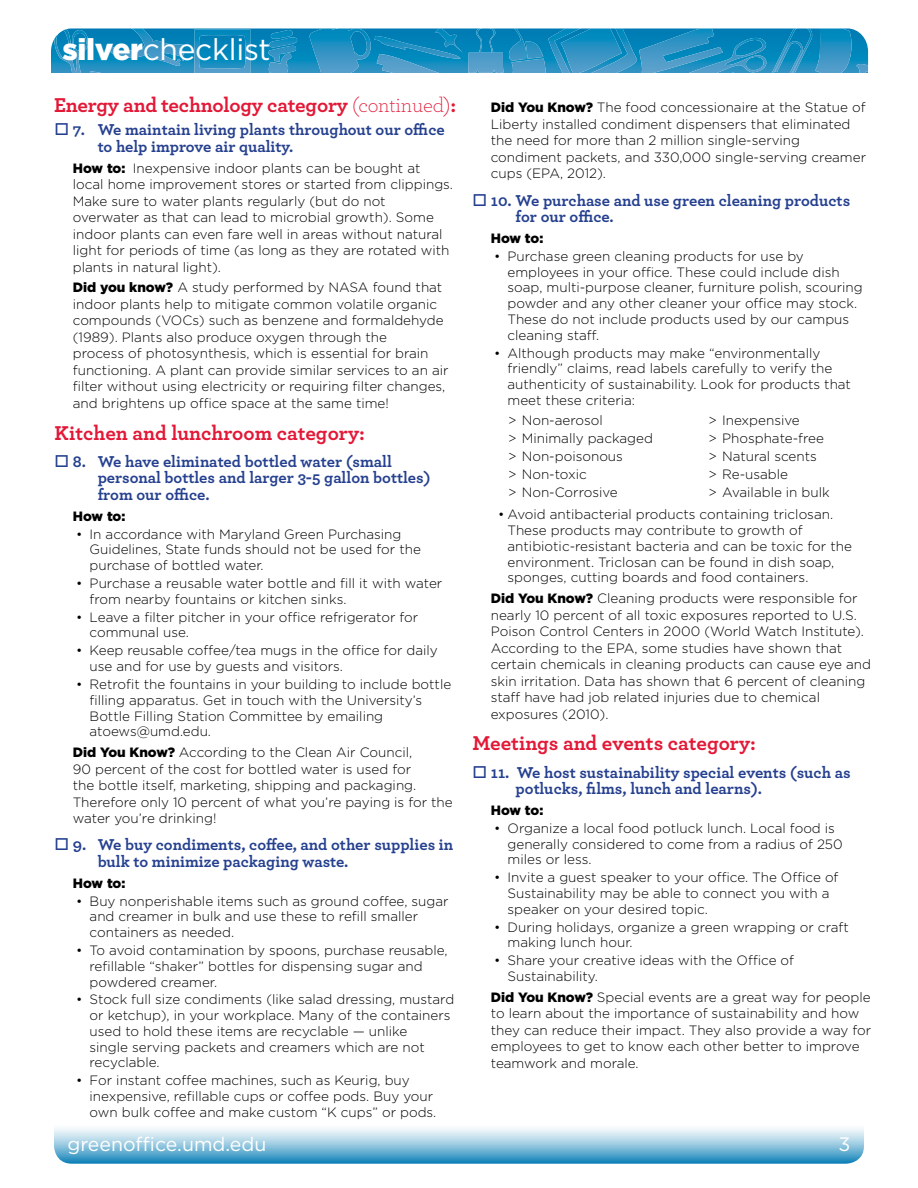
<style>
.page{position:relative;width:918px;height:1188px;background:#fff}
.page>*{position:absolute;margin:0;border:0;box-sizing:border-box;transform-origin:0 0}
.t1{font:30px "Gotham";letter-spacing:-.01em;color:#fff}
.t2{font:700 21px "Archer";letter-spacing:-.005em;color:#e31837}
.t3{font:19.5px "Gotham";color:#fff}
.t4{font:700 16.5px/16.5px "Archer";color:#25408f}
.t5{font:300 13.5px/15.8px "Gotham";color:#000}
.t6{font:900 13.5px "Gotham";letter-spacing:-.015em;color:#000}
.s1{font-weight:900}
.s2{font-weight:300}
</style>
<div class="page">
<svg style="left:265px;top:30px;width:33px;height:43px"></svg>
<svg style="left:194px;top:29px;width:56px;height:44px;background:#168dbf"></svg>
<svg style="left:54px;top:28px;width:132px;height:45px;background:#1e8ec0"></svg>
<svg style="left:309px;top:28px;width:560px;height:45px;background:#2490c1"></svg>
<svg style="left:54px;top:1128px;width:810px;height:36px;background:#8cc2dc"></svg>
<h1 class="t1" style="left:62px;top:30px;width:210px"><span class="s1">silver</span>checklist</h1>
<h2 class="t2" style="left:54px;top:88px;width:404px">Energy and technology category <span class="s2">(continued)</span>:</h2>
<p class="t4" style="left:98px;top:120px;width:349px;text-indent:-43px">□ 7. We maintain living plants throughout our office to help improve air quality.</p>
<p class="t5" style="left:73px;top:159px;width:382px;line-height:16.5px"><span class="s1">How to:</span> Inexpensive indoor plants can be bought at local home improvement stores or started from clippings.<br>Make sure to water plants regularly (but do not overwater as that can lead to microbial growth). Some indoor plants can even fare well in areas without natural light for periods of time (as long as they are rotated with plants in natural light).</p>
<p class="t5" style="left:73px;top:279px;width:377px;line-height:16.5px"><span class="s1">Did you know?</span> A study performed by NASA found that indoor plants help to mitigate common volatile organic compounds (VOCs) such as benzene and formaldehyde (1989). Plants also produce oxygen through the<br>process of photosynthesis, which is essential for brain functioning. A plant can provide similar services to an air filter without using electricity or requiring filter changes, and brightens up office space at the same time!</p>
<h2 class="t2" style="left:54px;top:416px;width:312px">Kitchen and lunchroom category:</h2>
<p class="t4" style="left:98px;top:452px;width:335px;text-indent:-43px">□ 8. We have eliminated bottled water (small personal bottles and larger 3-5 gallon bottles) from our office.</p>
<p class="t6" style="left:73px;top:507px;width:54px">How to:</p>
<p class="t5" style="left:90px;top:526px;width:333px;text-indent:-13px">• In accordance with Maryland Green Purchasing<br>Guidelines, State funds should not be used for the purchase of bottled water.</p>
<p class="t5" style="left:90px;top:575px;width:354px;text-indent:-14px">• Purchase a reusable water bottle and fill it with water from nearby fountains or kitchen sinks.</p>
<p class="t5" style="left:90px;top:609px;width:330px;text-indent:-14px">• Leave a filter pitcher in your office refrigerator for communal use.</p>
<p class="t5" style="left:90px;top:642px;width:350px;text-indent:-14px">• Keep reusable coffee/tea mugs in the office for daily use and for use by guests and visitors.</p>
<p class="t5" style="left:90px;top:676px;width:363px;text-indent:-14px">• Retrofit the fountains in your building to include bottle filling apparatus. Get in touch with the University’s Bottle Filling Station Committee by emailing atoews@umd.edu.</p>
<p class="t5" style="left:73px;top:744px;width:381px;line-height:16.5px"><span class="s1">Did You Know?</span> According to the Clean Air Council,<br>90 percent of the cost for bottled water is used for<br>the bottle itself, marketing, shipping and packaging.<br>Therefore only 10 percent of what you’re paying is for the water you’re drinking!</p>
<p class="t4" style="left:98px;top:836px;width:357px;text-indent:-43px">□ 9. We buy condiments, coffee, and other supplies in bulk to minimize packaging waste.</p>
<p class="t6" style="left:73px;top:874px;width:54px">How to:</p>
<p class="t5" style="left:90px;top:893px;width:361px;text-indent:-13px">• Buy nonperishable items such as ground coffee, sugar and creamer in bulk and use these to refill smaller containers as needed.</p>
<p class="t5" style="left:90px;top:942px;width:359px;text-indent:-14px">• To avoid contamination by spoons, purchase reusable, refillable “shaker” bottles for dispensing sugar and powdered creamer.</p>
<p class="t5" style="left:90px;top:991px;width:366px;text-indent:-14px">• Stock full size condiments (like salad dressing, mustard or ketchup), in your workplace. Many of the containers used to hold these items are recyclable — unlike<br>single serving packets and creamers which are not recyclable.</p>
<p class="t5" style="left:90px;top:1072px;width:348px;text-indent:-14px">• For instant coffee machines, such as Keurig, buy inexpensive, refillable cups or coffee pods. Buy your own bulk coffee and make custom “K cups” or pods.</p>
<p class="t5" style="left:491px;top:99px;width:377px;line-height:16.5px"><span class="s1">Did You Know?</span> The food concessionaire at the Statue of Liberty installed condiment dispensers that eliminated the need for more than 2 million single-serving condiment packets, and 330,000 single-serving creamer cups (EPA, 2012).</p>
<p class="t4" style="left:516px;top:191px;width:336px;text-indent:-43px">□ 10. We purchase and use green cleaning products for our office.</p>
<p class="t6" style="left:491px;top:229px;width:54px">How to:</p>
<p class="t5" style="left:508px;top:248px;width:357px;text-indent:-14px">• Purchase green cleaning products for use by employees in your office. These could include dish soap, multi-purpose cleaner, furniture polish, scouring powder and any other cleaner your office may stock.<br>These do not include products used by our campus cleaning staff.</p>
<p class="t5" style="left:508px;top:345px;width:345px;text-indent:-14px">• Although products may make “environmentally friendly” claims, read labels carefully to verify the authenticity of sustainability. Look for products that meet these criteria:</p>
<p class="t5" style="left:508px;top:411px;width:146px;line-height:17.9px">&gt; Non-aerosol<br>&gt; Minimally packaged &gt; Non-poisonous<br>&gt; Non-toxic<br>&gt; Non-Corrosive</p>
<p class="t5" style="left:709px;top:411px;width:123px;line-height:17.9px">&gt; Inexpensive<br>&gt; Phosphate-free &gt; Natural scents<br>&gt; Re-usable<br>&gt; Available in bulk</p>
<p class="t5" style="left:508px;top:506px;width:346px;text-indent:-9px">• Avoid antibacterial products containing triclosan.<br>These products may contribute to growth of antibiotic-resistant bacteria and can be toxic for the environment. Triclosan can be found in dish soap, sponges, cutting boards and food containers.</p>
<p class="t5" style="left:491px;top:590px;width:382px;line-height:16.5px"><span class="s1">Did You Know?</span> Cleaning products were responsible for nearly 10 percent of all toxic exposures reported to U.S.<br>Poison Control Centers in 2000 (World Watch Institute).<br>According to the EPA, some studies have shown that certain chemicals in cleaning products can cause eye and skin irritation. Data has shown that 6 percent of cleaning staff have had job related injuries due to chemical exposures (2010).</p>
<h2 class="t2" style="left:472px;top:727px;width:285px">Meetings and events category:</h2>
<p class="t4" style="left:516px;top:763px;width:336px;text-indent:-43px">□ 11. We host sustainability special events (such as potlucks, films, lunch and learns).</p>
<p class="t6" style="left:491px;top:801px;width:54px">How to:</p>
<p class="t5" style="left:508px;top:820px;width:337px;text-indent:-14px">• Organize a local food potluck lunch. Local food is generally considered to come from a radius of 250 miles or less.</p>
<p class="t5" style="left:508px;top:869px;width:332px;text-indent:-14px">• Invite a guest speaker to your office. The Office of<br>Sustainability may be able to connect you with a speaker on your desired topic.</p>
<p class="t5" style="left:508px;top:919px;width:343px;text-indent:-14px">• During holidays, organize a green wrapping or craft making lunch hour.</p>
<p class="t5" style="left:508px;top:952px;width:288px;text-indent:-14px">• Share your creative ideas with the Office of<br>Sustainability.</p>
<p class="t5" style="left:491px;top:989px;width:382px;line-height:16.5px"><span class="s1">Did You Know?</span> Special events are a great way for people to learn about the importance of sustainability and how they can reduce their impact. They also provide a way for employees to get to know each other better to improve teamwork and morale.</p>
<h3 class="t3" style="left:68px;top:1131px;width:200px">greenoffice.umd.edu</h3>
<h3 class="t3" style="left:839px;top:1131px;width:13px">3</h3>
</div>
